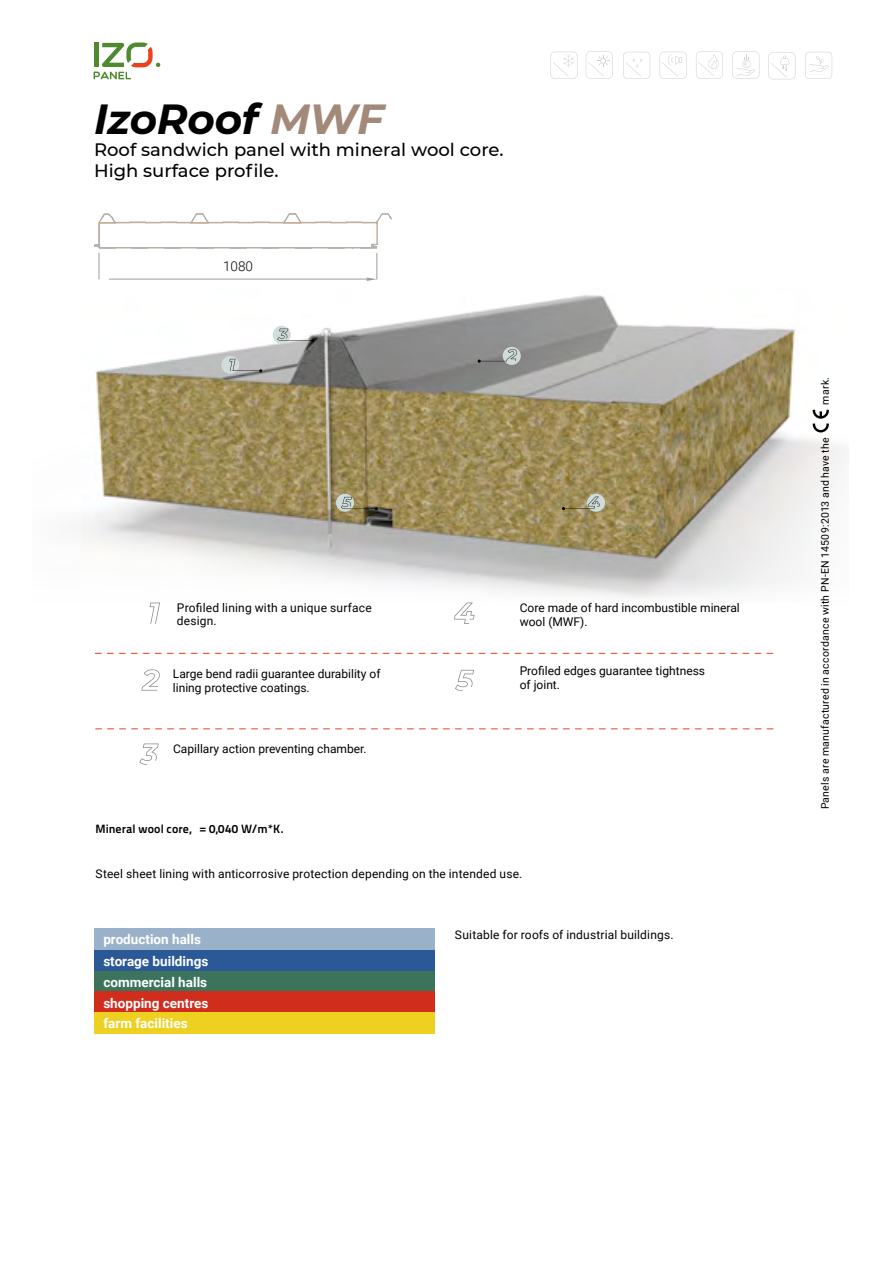
<style>
.page{position:relative;width:893px;height:1263px;background:#fff}
.page>*{position:absolute;margin:0;border:0;box-sizing:border-box;transform-origin:0 0}
.t1{font:italic 700 42px "Montserrat";letter-spacing:-.01em;color:#000}
.t2{font:500 18px/21.6px "Montserrat";color:#000}
.t3{font:700 13.5px/20.7px "Roboto";color:#fff;text-align:justify}
.t4{font:300 13.5px "Roboto";color:#000}
.t5{font:12px/13.5px "Roboto";color:#000}
.t6{font:700 12px "Titillium Text 22 L";letter-spacing:.01em;color:#000}
.t7{font:10.5px "Roboto";letter-spacing:.02em;color:#000}
.s1{color:#a3897a}
</style>
<div class="page">
<svg style="left:550px;top:52px;width:28px;height:27px"></svg>
<svg style="left:623px;top:52px;width:27px;height:27px"></svg>
<svg style="left:696px;top:51px;width:27px;height:28px"></svg>
<svg style="left:768px;top:52px;width:27px;height:27px"></svg>
<svg style="left:805px;top:52px;width:27px;height:27px"></svg>
<svg style="left:732px;top:51px;width:27px;height:28px"></svg>
<svg style="left:659px;top:52px;width:28px;height:27px"></svg>
<svg style="left:586px;top:51px;width:27px;height:28px"></svg>
<svg style="left:94px;top:43px;width:66px;height:37px"></svg>
<svg style="left:94px;top:213px;width:298px;height:68px"></svg>
<img style="left:81px;top:295px;width:767px;height:308px">
<svg style="left:95px;top:653px;width:678px;height:1px"></svg>
<svg style="left:96px;top:729px;width:677px;height:1px"></svg>
<svg style="left:141px;top:669px;width:19px;height:22px"></svg>
<svg style="left:150px;top:603px;width:10px;height:21px"></svg>
<svg style="left:139px;top:743px;width:20px;height:22px"></svg>
<svg style="left:455px;top:670px;width:19px;height:21px"></svg>
<svg style="left:454px;top:603px;width:21px;height:21px"></svg>
<div style="left:221px;top:356px;width:18px;height:18px;background:#cfdcda;border-radius:50%"></div>
<svg style="left:229px;top:359px;width:33px;height:13px"></svg>
<div style="left:503px;top:347px;width:18px;height:18px;background:#cfdcda;border-radius:50%"></div>
<svg style="left:478px;top:349px;width:39px;height:14px"></svg>
<svg style="left:273px;top:326px;width:18px;height:18px"></svg>
<svg style="left:277px;top:329px;width:37px;height:13px"></svg>
<svg style="left:336px;top:494px;width:18px;height:18px"></svg>
<svg style="left:341px;top:497px;width:37px;height:13px"></svg>
<div style="left:587px;top:494px;width:18px;height:18px;background:#cfdcda;border-radius:50%"></div>
<svg style="left:562px;top:497px;width:38px;height:13px"></svg>
<svg style="left:813px;top:410px;width:16px;height:22px"></svg>
<div style="left:95px;top:950px;width:340px;height:21px;background:#2b5896"></div>
<div style="left:95px;top:929px;width:340px;height:21px;background:#99b1c9"></div>
<div style="left:95px;top:971px;width:340px;height:21px;background:#3b745a"></div>
<div style="left:95px;top:992px;width:340px;height:21px;background:#d02d1d"></div>
<div style="left:95px;top:1012px;width:340px;height:22px;background:#eed020"></div>
<h1 class="t1" style="left:94px;top:89px;width:291px">IzoRoof <span class="s1">MWF</span></h1>
<h2 class="t2" style="left:94px;top:138px;width:411px">Roof sandwich panel with mineral wool core.<br>High surface profile.</h2>
<p class="t4" style="left:223px;top:257px;width:31px">1080</p>
<p class="t5" style="left:177px;top:600px;width:196px">Profiled lining with a unique surface design.</p>
<p class="t5" style="left:173px;top:667px;width:209px">Large bend radii guarantee durability of lining protective coatings.</p>
<p class="t5" style="left:173px;top:741px;width:195px">Capillary action preventing chamber.</p>
<p class="t5" style="left:520px;top:601px;width:222px">Core made of hard incombustible mineral wool (MWF).</p>
<p class="t5" style="left:520px;top:664px;width:187px">Profiled edges guarantee tightness of joint.</p>
<p class="t6" style="left:95px;top:819px;width:190px">Mineral wool core, λ = 0,040 W/m*K.</p>
<p class="t5" style="left:95px;top:866px;width:428px">Steel sheet lining with anticorrosive protection depending on the intended use.</p>
<p class="t3" style="left:103px;top:929px;width:99px">production halls</p>
<p class="t3" style="left:103px;top:971px;width:107px">commercial halls shopping centres farm facilities</p>
<p class="t3" style="left:103px;top:950px;width:106px">storage buildings</p>
<p class="t5" style="left:455px;top:927px;width:220px">Suitable for roofs of industrial buildings.</p>
<p class="t7" style="left:818px;top:405px;width:29px;rotate:-90deg">mark.</p>
<p class="t7" style="left:818px;top:809px;width:373px;rotate:-90deg">Panels are manufactured in accordance with PN-EN 14509:2013 and have the</p>
</div>
